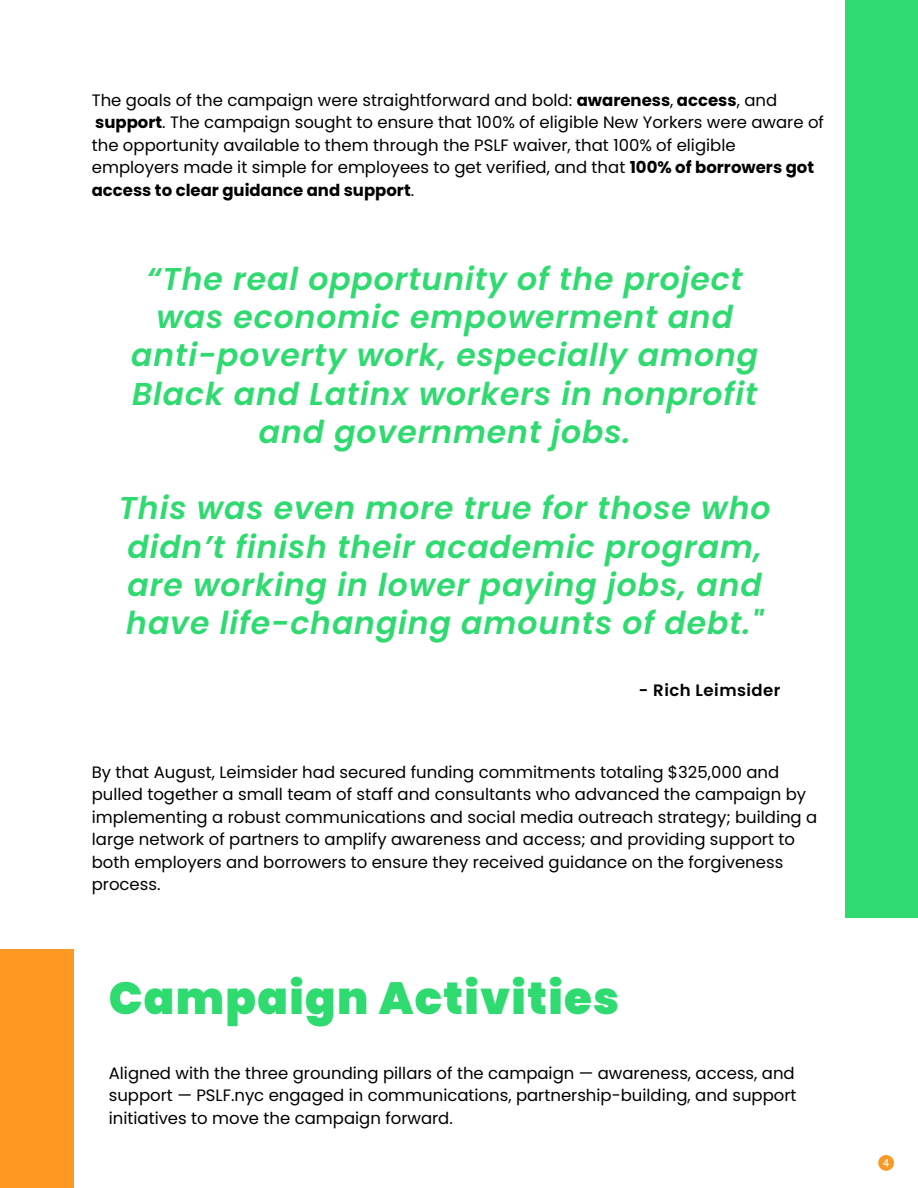
<style>
.page{position:relative;width:918px;height:1188px;background:#fff}
.page>*{position:absolute;margin:0;border:0;box-sizing:border-box;transform-origin:0 0}
.t1{font:900 45px "Poppins";letter-spacing:.03em;color:#2fda70}
.t2{font:italic 600 31.5px/38.2px "Poppins";letter-spacing:.03em;color:#2fda70;text-align:center}
.t3{font:16.5px/22.5px "Poppins";color:#000}
.t4{font:600 16.5px "Poppins";letter-spacing:.03em;color:#000}
.s1{font-weight:700}
</style>
<div class="page">
<div style="left:845px;top:0;width:73px;height:918px;background:#2fda70"></div>
<div style="left:0;top:949px;width:74px;height:239px;background:#fd9824"></div>
<svg style="left:878px;top:1155px;width:16px;height:16px"></svg>
<p class="t3" style="left:92px;top:89px;width:734px">The goals of the campaign were straightforward and bold: <span class="s1">awareness</span>, <span class="s1">access</span>, and <span class="s1">support</span>. The campaign sought to ensure that 100% of eligible New Yorkers were aware of the opportunity available to them through the PSLF waiver, that 100% of eligible employers made it simple for employees to get verified, and that <span class="s1">100% of borrowers got access to clear guidance and support</span>.</p>
<h2 class="t2" style="left:131px;top:260px;width:628px">“The real opportunity of the project was economic empowerment and anti-poverty work, especially among<br>Black and Latinx workers in nonprofit and government jobs.</h2>
<h2 class="t2" style="left:119px;top:489px;width:653px;text-align:left">This was even more true for those who didn’t finish their academic program, are working in lower paying jobs, and have life-changing amounts of debt."</h2>
<p class="t4" style="left:639px;top:679px;width:143px">- Rich Leimsider</p>
<p class="t3" style="left:92px;top:761px;width:727px">By that August, Leimsider had secured funding commitments totaling $325,000 and pulled together a small team of staff and consultants who advanced the campaign by implementing a robust communications and social media outreach strategy; building a large network of partners to amplify awareness and access; and providing support to both employers and borrowers to ensure they received guidance on the forgiveness process.</p>
<h1 class="t1" style="left:109px;top:966px;width:512px">Campaign Activities</h1>
<p class="t3" style="left:109px;top:1062px;width:689px;text-align:justify">Aligned with the three grounding pillars of the campaign — awareness, access, and support — PSLF.nyc engaged in communications, partnership-building, and support initiatives to move the campaign forward.</p>
</div>
